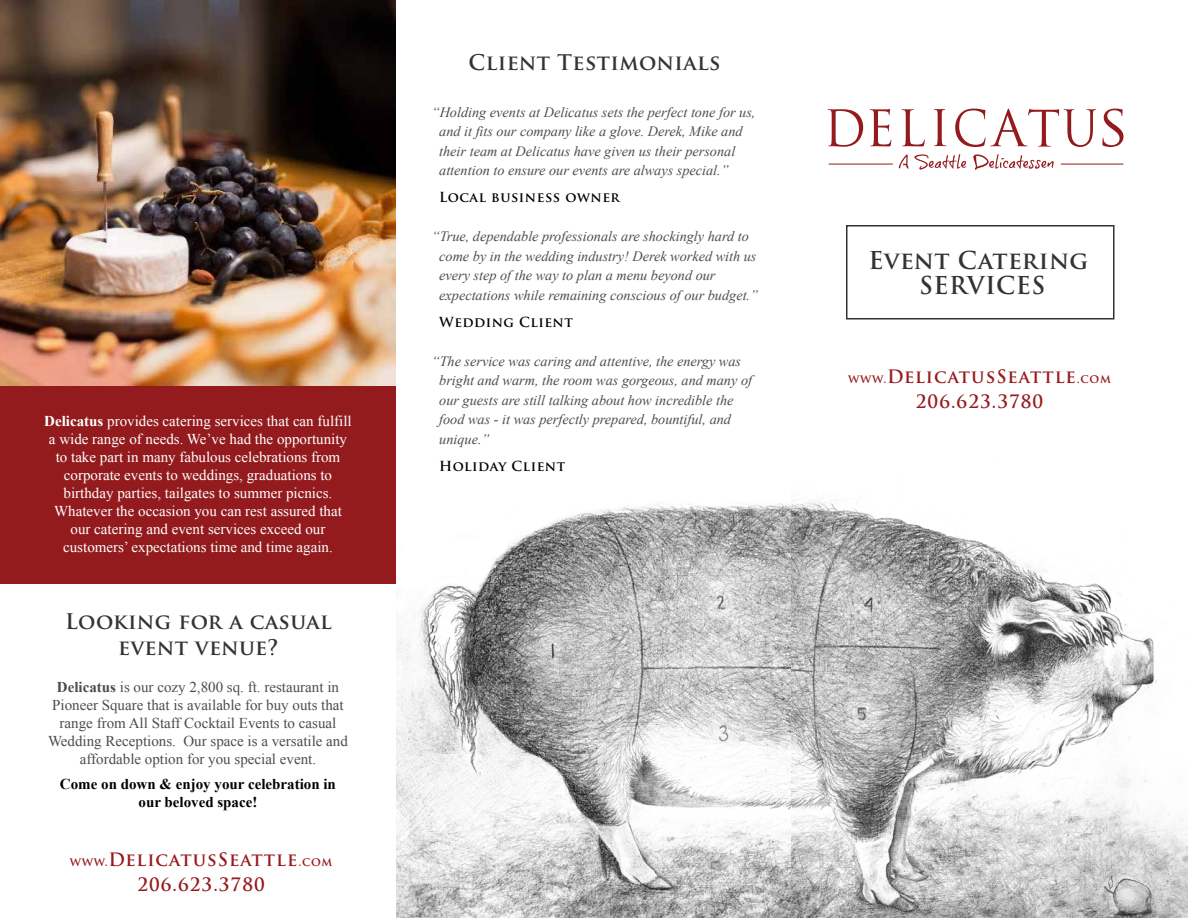
<style>
.page{position:relative;width:1188px;height:918px;background:#fff}
.page>*{position:absolute;margin:0;border:0;box-sizing:border-box;transform-origin:0 0}
.t1{font:700 24px/25.5px "Trajan Pro";letter-spacing:.02em;color:#333;text-align:center}
.t2{font:700 21px/25.5px "Trajan Pro";letter-spacing:.02em;color:#333;text-align:center}
.t3{font:700 18px/25.5px "Trajan Pro";letter-spacing:.06em;color:#961b1e;text-align:center}
.t4{font:15px/18px "Times New Roman";color:#fff;text-align:center}
.t5{font:15px/18px "Times New Roman";color:#4d4d4d;text-align:center}
.t6{font:700 15px/18px "Times New Roman";color:#000;text-align:center}
.t7{font:italic 14.25px/19.5px "Times New Roman";color:#4d4d4d}
.t8{font:700 13.5px "Trajan Pro";letter-spacing:.04em;color:#000}
.s1{font-weight:700}
.s2{font-size:12px}
</style>
<div class="page">
<div style="left:0;top:386px;width:396px;height:198px;background:#931b1e"></div>
<img style="left:396px;top:503px;width:395px;height:415px">
<img style="left:791px;top:267px;width:397px;height:651px">
<hr style="left:829px;top:164px;width:64px;height:1px;background:#931b1e">
<hr style="left:1061px;top:164px;width:62px;height:1px;background:#931b1e">
<svg style="left:899px;top:155px;width:9px;height:14px"></svg>
<svg style="left:914px;top:154px;width:52px;height:16px"></svg>
<svg style="left:973px;top:154px;width:81px;height:16px"></svg>
<svg style="left:828px;top:109px;width:35px;height:38px"></svg>
<svg style="left:870px;top:109px;width:21px;height:37px"></svg>
<svg style="left:901px;top:109px;width:24px;height:37px"></svg>
<svg style="left:1102px;top:109px;width:22px;height:38px"></svg>
<svg style="left:955px;top:109px;width:141px;height:38px"></svg>
<svg style="left:934px;top:109px;width:13px;height:37px"></svg>
<div style="left:846px;top:225px;width:268px;height:95px;border:2px solid #333"></div>
<img style="left:0;top:0;width:396px;height:385px">
<p class="t4" style="left:44px;top:412px;width:309px"><span class="s1">Delicatus</span> provides catering services that can fulfill a wide range of needs. We’ve had the opportunity to take part in many fabulous celebrations from corporate events to weddings, graduations to birthday parties, tailgates to summer picnics.<br>Whatever the occasion you can rest assured that our catering and event services exceed our customers’ expectations time and time again.</p>
<h2 class="t2" style="left:65px;top:609px;width:268px">Looking for a casual event venue?</h2>
<p class="t5" style="left:48px;top:678px;width:301px"><span class="s1">Delicatus</span> is our cozy 2,800 sq. ft. restaurant in Pioneer Square that is available for buy outs that range from All Staff Cocktail Events to casual Wedding Receptions. Our space is a versatile and affordable option for you special event.</p>
<p class="t6" style="left:60px;top:775px;width:277px">Come on down &amp; enjoy your celebration in our beloved space!</p>
<p class="t3" style="left:70px;top:847px;width:264px"><span class="s2">www.</span>DelicatusSeattle<span class="s2">.com<br></span>206.623.3780</p>
<h2 class="t2" style="left:468px;top:50px;width:254px">Client Testimonials</h2>
<p class="t7" style="left:439px;top:102px;width:318px;text-indent:-7px">“Holding events at Delicatus sets the perfect tone for us, and it fits our company like a glove. Derek, Mike and their team at Delicatus have given us their personal attention to ensure our events are always special.”</p>
<p class="t8" style="left:439px;top:189px;width:182px">Local business owner</p>
<p class="t7" style="left:439px;top:227px;width:320px;text-indent:-7px">“True, dependable professionals are shockingly hard to come by in the wedding industry! Derek worked with us every step of the way to plan a menu beyond our expectations while remaining conscious of our budget.”</p>
<p class="t8" style="left:439px;top:314px;width:135px">Wedding Client</p>
<p class="t7" style="left:439px;top:351px;width:314px;text-indent:-7px">“The service was caring and attentive, the energy was bright and warm, the room was gorgeous, and many of our guests are still talking about how incredible the food was - it was perfectly prepared, bountiful, and unique.”</p>
<p class="t8" style="left:439px;top:458px;width:128px">Holiday Client</p>
<h1 class="t1" style="left:869px;top:248px;width:221px">Event Catering<br>SERVICES</h1>
<p class="t3" style="left:848px;top:364px;width:264px"><span class="s2">www.</span>DelicatusSeattle<span class="s2">.com<br></span>206.623.3780</p>
</div>
